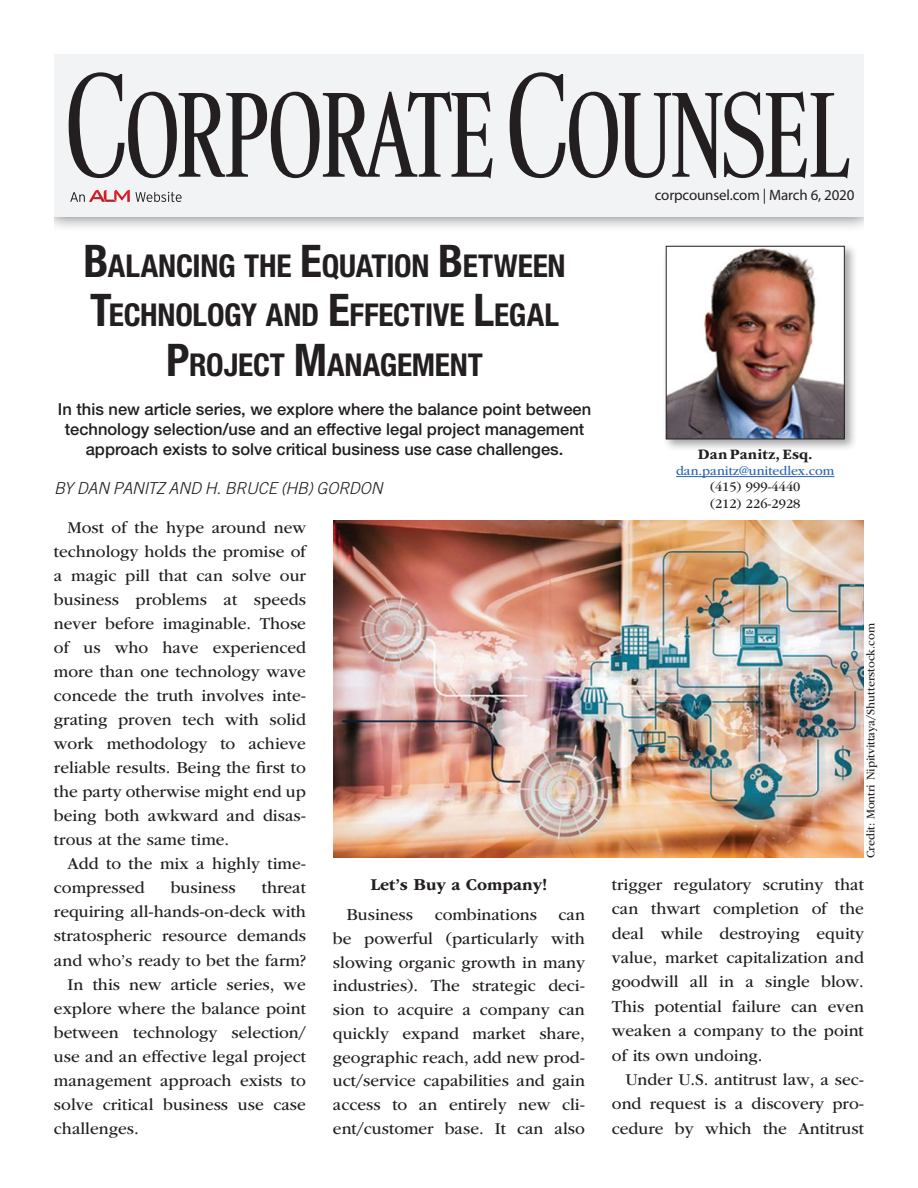
<style>
.page{position:relative;width:918px;height:1188px;background:#fff}
.page>*{position:absolute;margin:0;border:0;box-sizing:border-box;transform-origin:0 0}
.t1{font:700 condensed 31.5px/49.5px "Helvetica Neue LT Std";letter-spacing:-.01em;color:#231f20;text-align:center}
.t2{font:17.25px/24px "ITC Garamond Std";color:#231f20;text-align:justify}
.t3{font:700 17.25px "ITC Garamond Std";color:#231f20}
.t4{font:500 16.5px/19.8px "Helvetica Neue LT Std";color:#231f20;text-align:center}
.t5{font:italic 300 16.5px "Trade Gothic LT Std";letter-spacing:-.02em;color:#231f20}
.t6{font:15px "Myriad Pro";letter-spacing:-.01em;color:#231f20}
.t7{font:700 15px "ITC Garamond Std";letter-spacing:.01em;color:#231f20}
.t8{font:13.5px/16.2px "ITC Garamond Std";color:#231f20}
.t9{font:13.5px "ITC Garamond Std";color:#2865b1}
.t10{font:12px "ITC Garamond Std";color:#231f20}
.s1{font-size:45px}
</style>
<div class="page">
<div style="left:662px;top:242px;width:196px;height:211px;background:#231f20;opacity:.4"></div>
<img style="left:668px;top:248px;width:175px;height:189px">
<div style="left:666px;top:246px;width:179px;height:193px;border:1px solid #231f20"></div>
<hr style="left:676px;top:476px;width:158px;height:1px;background:#2865b1">
<img style="left:333px;top:521px;width:531px;height:337px">
<div style="left:39px;top:166px;width:841px;height:66px;background:#231f20;opacity:.65"></div>
<div style="left:54px;top:181px;width:810px;height:36px;background:#f2f3f4"></div>
<div style="left:54px;top:54px;width:810px;height:157px;background:#f2f3f4"></div>
<div style="left:0;top:0;width:54px;height:248px;background:#fff"></div>
<div style="left:864px;top:0;width:54px;height:248px;background:#fff"></div>
<svg style="left:70px;top:190px;width:112px;height:12px"></svg>
<svg style="left:69px;top:72px;width:424px;height:107px"></svg>
<svg style="left:510px;top:72px;width:339px;height:107px"></svg>
<h1 class="t1" style="left:83px;top:240px;width:484px"><span class="s1">B</span>ALANCING THE <span class="s1">E</span>QUATION <span class="s1">B</span>ETWEEN<br><span class="s1">T</span>ECHNOLOGY AND <span class="s1">E</span>FFECTIVE <span class="s1">L</span>EGAL<br><span class="s1">P</span>ROJECT <span class="s1">M</span>ANAGEMENT</h1>
<p class="t4" style="left:58px;top:399px;width:535px">In this new article series, we explore where the balance point between technology selection/use and an effective legal project management approach exists to solve critical business use case challenges.</p>
<p class="t5" style="left:54px;top:479px;width:330px">BY DAN PANITZ AND H. BRUCE (HB) GORDON</p>
<p class="t2" style="left:54px;top:515px;width:254px;text-indent:14px">Most of the hype around new technology holds the promise of a magic pill that can solve our business problems at speeds never before imaginable. Those of us who have experienced more than one technology wave concede the truth involves inte&shy;grating proven tech with solid work methodology to achieve reliable results. Being the first to the party otherwise might end up being both awkward and disas&shy;trous at the same time.</p>
<p class="t2" style="left:54px;top:852px;width:253px;text-indent:14px">Add to the mix a highly time&shy;compressed</p>
<p class="t2" style="left:171px;top:876px;width:67px">business</p>
<p class="t2" style="left:262px;top:876px;width:46px">threat</p>
<p class="t2" style="left:54px;top:900px;width:254px">requiring all-hands-on-deck with</p>
<p class="t2" style="left:54px;top:924px;width:253px">stratospheric resource demands</p>
<p class="t2" style="left:54px;top:948px;width:253px">and who’s ready to bet the farm?</p>
<p class="t2" style="left:68px;top:972px;width:240px">In this new article series, we</p>
<p class="t2" style="left:54px;top:996px;width:254px">explore where the balance point</p>
<p class="t2" style="left:54px;top:1020px;width:253px">between technology selection/</p>
<p class="t2" style="left:54px;top:1044px;width:254px">use and an effective legal project</p>
<p class="t2" style="left:54px;top:1068px;width:253px">management approach exists to</p>
<p class="t2" style="left:54px;top:1093px;width:253px">solve critical business use case</p>
<p class="t2" style="left:54px;top:1117px;width:86px">challenges.</p>
<p class="t3" style="left:370px;top:875px;width:179px">Let’s Buy a Company!</p>
<p class="t2" style="left:333px;top:903px;width:254px;text-indent:14px">Business combinations can be powerful (particularly with slowing organic growth in many industries). The strategic deci&shy;sion to acquire a company can quickly expand market share, geographic reach, add new prod&shy;uct/service capabilities and gain access to an entirely new cli&shy;ent/customer base. It can also</p>
<p class="t6" style="left:655px;top:186px;width:201px">corpcounsel.com | March 6, 2020</p>
<p class="t7" style="left:698px;top:446px;width:116px">Dan Panitz, Esq.</p>
<p class="t9" style="left:676px;top:464px;width:160px">dan.panitz@unitedlex.com</p>
<p class="t8" style="left:710px;top:479px;width:92px">(415) 999-4440 (212) 226-2928</p>
<p class="t10" style="left:864px;top:858px;width:236px;rotate:-90deg">Credit: Montri Nipitvittaya/Shutterstock.com</p>
<p class="t2" style="left:612px;top:872px;width:254px;line-height:24.5px">trigger regulatory scrutiny that can thwart completion of the deal while destroying equity value, market capitalization and goodwill all in a single blow.<br>This potential failure can even weaken a company to the point of its own undoing.</p>
<p class="t2" style="left:612px;top:1068px;width:254px;line-height:24.5px;text-indent:14px">Under U.S. antitrust law, a sec&shy;ond request is a discovery pro&shy;cedure by which the Antitrust</p>
</div>
